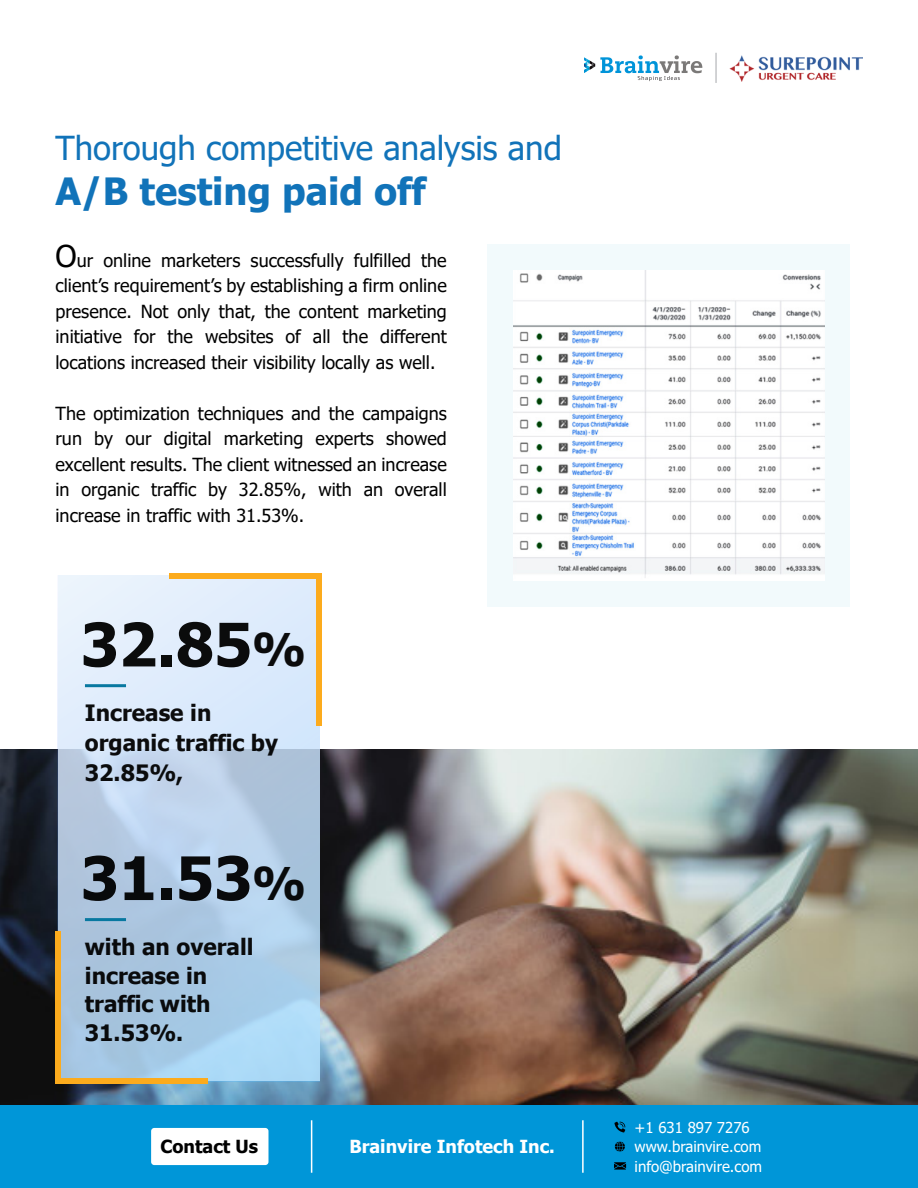
<style>
.page{position:relative;width:918px;height:1188px;background:#fff}
.page>*{position:absolute;margin:0;border:0;box-sizing:border-box;transform-origin:0 0}
.t1{font:700 60px "Tahoma";color:rgb(0 0 0/.95)}
.t2{font:700 37.5px "Tahoma";color:#1173b9}
.t3{font:33px "Tahoma";color:#1173b9}
.t4{font:700 22.5px/28.5px "Tahoma";color:rgb(1 1 1/.95)}
.t5{font:18px/25.5px "Tahoma";color:#000;text-align:justify}
.t6{font:700 18px "Tahoma";color:#fff}
.t7{font:700 18px "Tahoma";color:#000}
.t8{font:15px/19.5px "Tahoma";color:#fff}
.s1{font-size:30px}
.s2{font-size:45px}
</style>
<div class="page">
<img style="left:0;top:749px;width:918px;height:356px">
<div style="left:488px;top:244px;width:362px;height:362px;background:#f2fafc"></div>
<img style="left:513px;top:270px;width:311px;height:310px">
<svg style="left:58px;top:576px;width:262px;height:505px;background:#c0d6ec"></svg>
<div style="left:317px;top:573px;width:5px;height:153px;background:#fcab1d"></div>
<div style="left:169px;top:573px;width:153px;height:5px;background:#fcab1d"></div>
<div style="left:56px;top:931px;width:5px;height:153px;background:#fcab1d"></div>
<div style="left:56px;top:1078px;width:152px;height:6px;background:#fcab1d"></div>
<hr style="left:85px;top:918px;width:41px;height:3px;background:#0878a0">
<hr style="left:85px;top:684px;width:41px;height:3px;background:#0878a0">
<img style="left:729px;top:56px;width:133px;height:25px">
<hr style="left:716px;top:53px;width:1px;height:30px;background:#a6a8ab">
<svg style="left:584px;top:55px;width:118px;height:26px"></svg>
<div style="left:0;top:1105px;width:918px;height:83px;background:#0096d8"></div>
<svg style="left:615px;top:1142px;width:10px;height:10px"></svg>
<svg style="left:614px;top:1162px;width:12px;height:8px"></svg>
<svg style="left:614px;top:1122px;width:11px;height:11px"></svg>
<hr style="left:311px;top:1120px;width:1px;height:53px;background:#fff">
<hr style="left:582px;top:1120px;width:2px;height:53px;background:#fff">
<div style="left:151px;top:1128px;width:117px;height:37px;background:#fff;border-radius:3px"></div>
<h3 class="t3" style="left:56px;top:125px;width:508px">Thorough competitive analysis and</h3>
<h2 class="t2" style="left:56px;top:165px;width:372px">A/B testing paid off</h2>
<p class="t5" style="left:56px;top:248px;width:393px"><span class="s1">O</span>ur online marketers successfully fulfilled the client’s requirement’s by establishing a firm online presence. Not only that, the content marketing initiative for the websites of all the different locations increased their visibility locally as well.</p>
<p class="t5" style="left:56px;top:401px;width:393px">The optimization techniques and the campaigns run by our digital marketing experts showed excellent results. The client witnessed an increase in organic traffic by 32.85%, with an overall increase in traffic with 31.53%.</p>
<h1 class="t1" style="left:81px;top:603px;width:227px">32.85<span class="s2">%</span></h1>
<p class="t4" style="left:85px;top:699px;width:195px;line-height:30px">Increase in organic traffic by<br>32.85%,</p>
<h1 class="t1" style="left:81px;top:836px;width:227px">31.53<span class="s2">%</span></h1>
<p class="t4" style="left:85px;top:934px;width:170px">with an overall increase in traffic with<br>31.53%.</p>
<p class="t7" style="left:160px;top:1134px;width:99px">Contact Us</p>
<p class="t6" style="left:349px;top:1134px;width:207px">Brainvire Infotech Inc.</p>
<p class="t8" style="left:635px;top:1118px;width:129px">+1 631 897 7276 www.brainvire.com info@brainvire.com</p>
</div>
